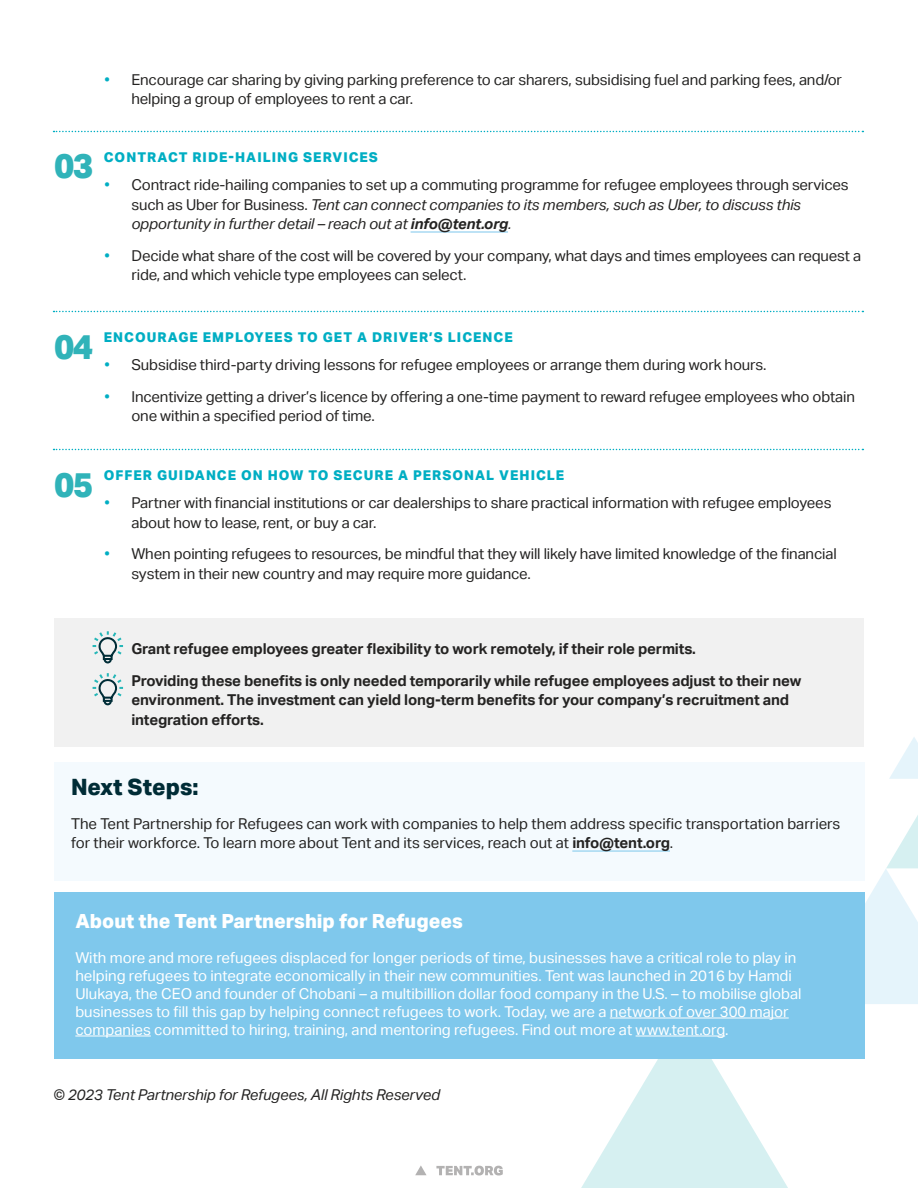
<style>
.page{position:relative;width:918px;height:1188px;background:#fff}
.page>*{position:absolute;margin:0;border:0;box-sizing:border-box;transform-origin:0 0}
.t1{font:800 34.5px "Aktiv Grotesk";color:#30b3b9}
.t2{font:800 22.5px "Aktiv Grotesk";color:#002c36}
.t3{font:800 19.5px "Aktiv Grotesk";color:#fff}
.t4{font:15px/19.5px "Aktiv Grotesk";letter-spacing:-.01em;color:#242322}
.t5{font:15px/18px "Aktiv Grotesk";color:#fff}
.t6{font:700 15px/31.5px "Aktiv Grotesk";letter-spacing:-.01em;color:#242322}
.t7{font:italic 15px "Aktiv Grotesk";letter-spacing:-.01em;color:#242322}
.t8{font:800 13.5px "Aktiv Grotesk";letter-spacing:.075em;color:#00aec3}
.s1{color:#00aec3}
.s2{font-style:italic}
.s3{font-weight:700;font-style:italic}
.s4{font-weight:700}
</style>
<div class="page">
<svg style="left:415px;top:1165px;width:12px;height:10px"></svg>
<svg style="left:436px;top:1166px;width:67px;height:9px"></svg>
<svg style="left:54px;top:131px;width:809px;height:1px"></svg>
<hr style="left:411px;top:231px;width:97px;height:2px;background:#7fc8ec">
<svg style="left:54px;top:311px;width:809px;height:1px"></svg>
<svg style="left:54px;top:449px;width:809px;height:1px"></svg>
<div style="left:54px;top:762px;width:810px;height:118px;background:#f4fafe"></div>
<hr style="left:572px;top:851px;width:98px;height:1px;background:#7fc8ec">
<svg style="left:581px;top:1059px;width:207px;height:129px"></svg>
<svg style="left:805px;top:737px;width:113px;height:267px"></svg>
<div style="left:54px;top:892px;width:810px;height:167px;background:#7fc8ec"></div>
<hr style="left:610px;top:1017px;width:179px;height:2px;background:#fff">
<hr style="left:75px;top:1035px;width:76px;height:2px;background:#fff">
<hr style="left:636px;top:1035px;width:89px;height:2px;background:#fff">
<div style="left:54px;top:618px;width:810px;height:129px;background:#f1f1f1"></div>
<svg style="left:92px;top:631px;width:32px;height:33px"></svg>
<svg style="left:92px;top:673px;width:32px;height:33px"></svg>
<p class="t4" style="left:131px;top:70px;width:712px;text-indent:-27px"><span class="s1">•</span> Encourage car sharing by giving parking preference to car sharers, subsidising fuel and parking fees, and/or helping a group of employees to rent a car.</p>
<h1 class="t1" style="left:54px;top:143px;width:41px">03</h1>
<p class="t8" style="left:104px;top:149px;width:276px">CONTRACT RIDE-HAILING SERVICES</p>
<p class="t4" style="left:131px;top:175px;width:719px;text-indent:-27px"><span class="s1">•</span> Contract ride-hailing companies to set up a commuting programme for refugee employees through services such as Uber for Business. <span class="s2">Tent can connect companies to its members, such as Uber, to discuss this opportunity in further detail – reach out at</span> <span class="s3">info@tent.org</span><span class="s2">.</span></p>
<p class="t4" style="left:131px;top:246px;width:731px;text-indent:-27px"><span class="s1">•</span> Decide what share of the cost will be covered by your company, what days and times employees can request a ride, and which vehicle type employees can select.</p>
<h1 class="t1" style="left:54px;top:325px;width:41px">04</h1>
<p class="t8" style="left:104px;top:329px;width:411px">ENCOURAGE EMPLOYEES TO GET A DRIVER’S LICENCE</p>
<p class="t4" style="left:104px;top:355px;width:663px"><span class="s1">•</span> Subsidise third-party driving lessons for refugee employees or arrange them during work hours.</p>
<p class="t4" style="left:131px;top:387px;width:725px;text-indent:-27px"><span class="s1">•</span> Incentivize getting a driver’s licence by offering a one-time payment to reward refugee employees who obtain one within a specified period of time.</p>
<h1 class="t1" style="left:54px;top:463px;width:41px">05</h1>
<p class="t8" style="left:104px;top:467px;width:462px">OFFER GUIDANCE ON HOW TO SECURE A PERSONAL VEHICLE</p>
<p class="t4" style="left:131px;top:493px;width:702px;text-indent:-27px"><span class="s1">•</span> Partner with financial institutions or car dealerships to share practical information with refugee employees about how to lease, rent, or buy a car.</p>
<p class="t4" style="left:131px;top:544px;width:707px;text-indent:-27px"><span class="s1">•</span> When pointing refugees to resources, be mindful that they will likely have limited knowledge of the financial system in their new country and may require more guidance.</p>
<p class="t6" style="left:131px;top:633px;width:671px">Grant refugee employees greater flexibility to work remotely, if their role permits.<br>Providing these benefits is only needed temporarily while refugee employees adjust to their new</p>
<p class="t6" style="left:131px;top:690px;width:659px;line-height:19.5px">environment. The investment can yield long-term benefits for your company’s recruitment and integration efforts.</p>
<h2 class="t2" style="left:71px;top:773px;width:129px">Next Steps:</h2>
<p class="t4" style="left:71px;top:814px;width:771px">The Tent Partnership for Refugees can work with companies to help them address specific transportation barriers for their workforce. To learn more about Tent and its services, reach out at <span class="s4">info@tent.org</span>.</p>
<h3 class="t3" style="left:75px;top:908px;width:389px">About the Tent Partnership for Refugees</h3>
<p class="t5" style="left:75px;top:948px;width:728px">With more and more refugees displaced for longer periods of time, businesses have a critical role to play in helping refugees to integrate economically in their new communities. Tent was launched in 2016 by Hamdi Ulukaya, the CEO and founder of Chobani – a multibillion dollar food company in the U.S. – to mobilise global businesses to fill this gap by helping connect refugees to work. Today, we are a network of over 300 major companies committed to hiring, training, and mentoring refugees. Find out more at www.tent.org.</p>
<p class="t7" style="left:53px;top:1087px;width:388px">© 2023 Tent Partnership for Refugees, All Rights Reserved</p>
</div>
